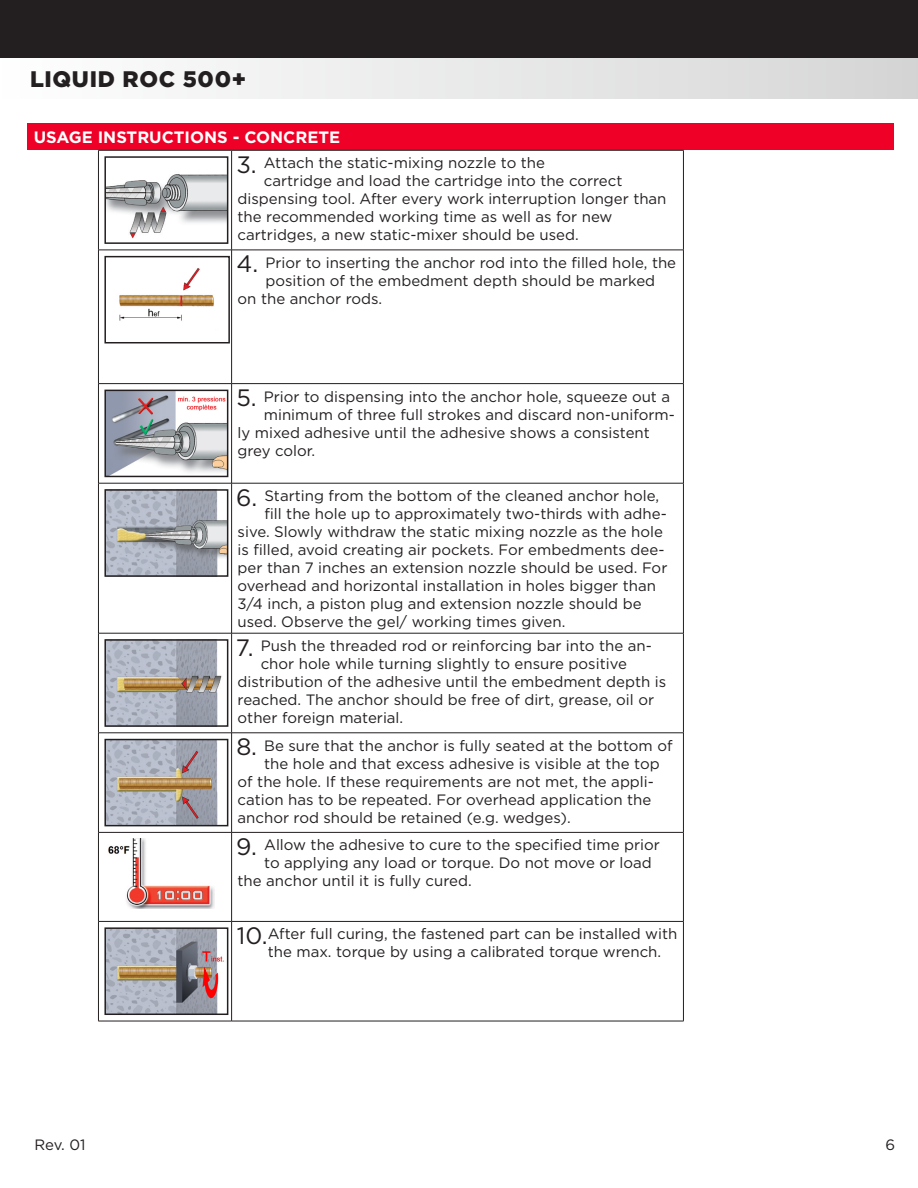
<style>
.page{position:relative;width:918px;height:1188px;background:#fff}
.page>*{position:absolute;margin:0;border:0;box-sizing:border-box;transform-origin:0 0}
.t1{font:900 22.5px "Gotham";letter-spacing:.03em;color:#231f20}
.t2{font:700 16.5px "Gotham";color:#fff}
.Text_mit_Initialen{font:15px/18px "Gotham";color:#231f20}
.s1{font-size:23.7px}
</style>
<div class="page">
<div style="left:0;top:58px;width:918px;height:41px;background:linear-gradient(to right,#fefeff,#d6d6d6)"></div>
<div style="left:27px;top:124px;width:867px;height:26px;background:#ef0027"></div>
<div style="left:0;top:0;width:918px;height:58px;background:#231f20"></div>
<hr style="left:98px;top:150px;width:134px;height:1px;background:#231f20">
<hr style="left:98px;top:150px;width:1px;height:100px;background:#231f20">
<hr style="left:232px;top:150px;width:452px;height:1px;background:#231f20">
<hr style="left:231px;top:150px;width:1px;height:100px;background:#231f20">
<hr style="left:683px;top:150px;width:1px;height:100px;background:#231f20">
<hr style="left:98px;top:250px;width:134px;height:1px;background:#231f20">
<hr style="left:98px;top:250px;width:1px;height:133px;background:#231f20">
<hr style="left:232px;top:250px;width:452px;height:1px;background:#231f20">
<hr style="left:231px;top:250px;width:1px;height:133px;background:#231f20">
<hr style="left:683px;top:250px;width:1px;height:133px;background:#231f20">
<hr style="left:98px;top:383px;width:134px;height:1px;background:#231f20">
<hr style="left:98px;top:384px;width:1px;height:99px;background:#231f20">
<hr style="left:232px;top:383px;width:452px;height:1px;background:#231f20">
<hr style="left:231px;top:384px;width:1px;height:99px;background:#231f20">
<hr style="left:683px;top:384px;width:1px;height:99px;background:#231f20">
<hr style="left:98px;top:483px;width:134px;height:1px;background:#231f20">
<hr style="left:98px;top:483px;width:1px;height:150px;background:#231f20">
<hr style="left:232px;top:483px;width:452px;height:1px;background:#231f20">
<hr style="left:231px;top:483px;width:1px;height:150px;background:#231f20">
<hr style="left:683px;top:483px;width:1px;height:150px;background:#231f20">
<hr style="left:98px;top:633px;width:134px;height:1px;background:#231f20">
<hr style="left:98px;top:633px;width:1px;height:100px;background:#231f20">
<hr style="left:232px;top:633px;width:452px;height:1px;background:#231f20">
<hr style="left:231px;top:633px;width:1px;height:100px;background:#231f20">
<hr style="left:683px;top:633px;width:1px;height:100px;background:#231f20">
<hr style="left:98px;top:733px;width:134px;height:1px;background:#231f20">
<hr style="left:98px;top:733px;width:1px;height:99px;background:#231f20">
<hr style="left:232px;top:733px;width:452px;height:1px;background:#231f20">
<hr style="left:231px;top:733px;width:1px;height:99px;background:#231f20">
<hr style="left:683px;top:733px;width:1px;height:99px;background:#231f20">
<hr style="left:98px;top:832px;width:134px;height:1px;background:#231f20">
<hr style="left:98px;top:833px;width:1px;height:88px;background:#231f20">
<hr style="left:232px;top:832px;width:452px;height:1px;background:#231f20">
<hr style="left:231px;top:833px;width:1px;height:88px;background:#231f20">
<hr style="left:683px;top:833px;width:1px;height:88px;background:#231f20">
<hr style="left:98px;top:921px;width:134px;height:1px;background:#231f20">
<hr style="left:98px;top:922px;width:1px;height:99px;background:#231f20">
<hr style="left:232px;top:921px;width:452px;height:1px;background:#231f20">
<hr style="left:231px;top:922px;width:1px;height:99px;background:#231f20">
<hr style="left:683px;top:922px;width:1px;height:99px;background:#231f20">
<hr style="left:98px;top:1021px;width:134px;height:1px;background:#231f20">
<hr style="left:232px;top:1021px;width:452px;height:1px;background:#231f20">
<img style="left:107px;top:174px;width:118px;height:65px">
<div style="left:104px;top:156px;width:124px;height:88px;border:2px solid #231f20"></div>
<img style="left:119px;top:268px;width:95px;height:53px">
<div style="left:104px;top:256px;width:126px;height:87px;border:2px solid #231f20"></div>
<img style="left:107px;top:393px;width:118px;height:81px">
<div style="left:104px;top:390px;width:124px;height:87px;border:2px solid #231f20"></div>
<img style="left:107px;top:492px;width:118px;height:82px">
<div style="left:104px;top:489px;width:124px;height:88px;border:2px solid #231f20"></div>
<img style="left:107px;top:642px;width:115px;height:82px">
<div style="left:104px;top:639px;width:124px;height:88px;border:2px solid #231f20"></div>
<img style="left:107px;top:742px;width:111px;height:81px">
<div style="left:104px;top:739px;width:124px;height:87px;border:2px solid #231f20"></div>
<img style="left:108px;top:838px;width:106px;height:70px">
<img style="left:107px;top:930px;width:117px;height:82px">
<div style="left:104px;top:927px;width:124px;height:88px;border:2px solid #231f20"></div>
<p class="t1" style="left:30px;top:63px;width:218px">LIQUID ROC 500+</p>
<p class="t2" style="left:34px;top:126px;width:308px">USAGE INSTRUCTIONS - CONCRETE</p>
<p class="Text_mit_Initialen" style="left:236px;top:154px;width:310px"><span class="s1">3.</span> Attach the static-mixing nozzle to the</p>
<p class="Text_mit_Initialen" style="left:264px;top:172px;width:360px">cartridge and load the cartridge into the correct</p>
<p class="Text_mit_Initialen" style="left:238px;top:190px;width:430px">dispensing tool. After every work interruption longer than</p>
<p class="Text_mit_Initialen" style="left:238px;top:208px;width:376px">the recommended working time as well as for new</p>
<p class="Text_mit_Initialen" style="left:238px;top:226px;width:343px">cartridges, a new static-mixer should be used.</p>
<p class="Text_mit_Initialen" style="left:237px;top:253px;width:441px"><span class="s1">4.</span> Prior to inserting the anchor rod into the filled hole, the</p>
<p class="Text_mit_Initialen" style="left:265px;top:271px;width:391px">position of the embedment depth should be marked</p>
<p class="Text_mit_Initialen" style="left:238px;top:289px;width:146px">on the anchor rods.</p>
<p class="Text_mit_Initialen" style="left:236px;top:387px;width:435px"><span class="s1">5.</span> Prior to dispensing into the anchor hole, squeeze out a</p>
<p class="Text_mit_Initialen" style="left:264px;top:405px;width:413px">minimum of three full strokes and discard non-uniform-</p>
<p class="Text_mit_Initialen" style="left:238px;top:423px;width:414px">ly mixed adhesive until the adhesive shows a consistent</p>
<p class="Text_mit_Initialen" style="left:238px;top:441px;width:79px">grey color.</p>
<p class="Text_mit_Initialen" style="left:236px;top:487px;width:425px"><span class="s1">6.</span> Starting from the bottom of the cleaned anchor hole,</p>
<p class="Text_mit_Initialen" style="left:264px;top:505px;width:404px">fill the hole up to approximately two-thirds with adhe-</p>
<p class="Text_mit_Initialen" style="left:238px;top:523px;width:427px">sive. Slowly withdraw the static mixing nozzle as the hole</p>
<p class="Text_mit_Initialen" style="left:238px;top:541px;width:428px">is filled, avoid creating air pockets. For embedments dee-</p>
<p class="Text_mit_Initialen" style="left:238px;top:559px;width:431px">per than 7 inches an extension nozzle should be used. For</p>
<p class="Text_mit_Initialen" style="left:238px;top:577px;width:420px">overhead and horizontal installation in holes bigger than</p>
<p class="Text_mit_Initialen" style="left:238px;top:595px;width:405px">3/4 inch, a piston plug and extension nozzle should be</p>
<p class="Text_mit_Initialen" style="left:238px;top:613px;width:329px">used. Observe the gel/ working times given.</p>
<p class="Text_mit_Initialen" style="left:236px;top:637px;width:417px"><span class="s1">7.</span> Push the threaded rod or reinforcing bar into the an-</p>
<p class="Text_mit_Initialen" style="left:261px;top:655px;width:368px">chor hole while turning slightly to ensure positive</p>
<p class="Text_mit_Initialen" style="left:238px;top:673px;width:430px">distribution of the adhesive until the embedment depth is</p>
<p class="Text_mit_Initialen" style="left:238px;top:691px;width:418px">reached. The anchor should be free of dirt, grease, oil or</p>
<p class="Text_mit_Initialen" style="left:238px;top:709px;width:167px">other foreign material.</p>
<p class="Text_mit_Initialen" style="left:236px;top:736px;width:438px"><span class="s1">8.</span> Be sure that the anchor is fully seated at the bottom of</p>
<p class="Text_mit_Initialen" style="left:264px;top:754px;width:397px">the hole and that excess adhesive is visible at the top</p>
<p class="Text_mit_Initialen" style="left:238px;top:772px;width:418px">of the hole. If these requirements are not met, the appli-</p>
<p class="Text_mit_Initialen" style="left:238px;top:790px;width:415px">cation has to be repeated. For overhead application the</p>
<p class="Text_mit_Initialen" style="left:238px;top:808px;width:335px">anchor rod should be retained (e.g. wedges).</p>
<p class="Text_mit_Initialen" style="left:236px;top:836px;width:425px"><span class="s1">9.</span> Allow the adhesive to cure to the specified time prior</p>
<p class="Text_mit_Initialen" style="left:264px;top:854px;width:389px">to applying any load or torque. Do not move or load</p>
<p class="Text_mit_Initialen" style="left:238px;top:872px;width:236px">the anchor until it is fully cured.</p>
<p class="Text_mit_Initialen" style="left:268px;top:925px;width:411px;text-indent:-31px"><span class="s1">10.</span> After full curing, the fastened part can be installed with the max. torque by using a calibrated torque wrench.</p>
<p class="Text_mit_Initialen" style="left:35px;top:1136px;width:52px">Rev. 01</p>
<p class="Text_mit_Initialen" style="left:885px;top:1136px;width:11px">6</p>
</div>
